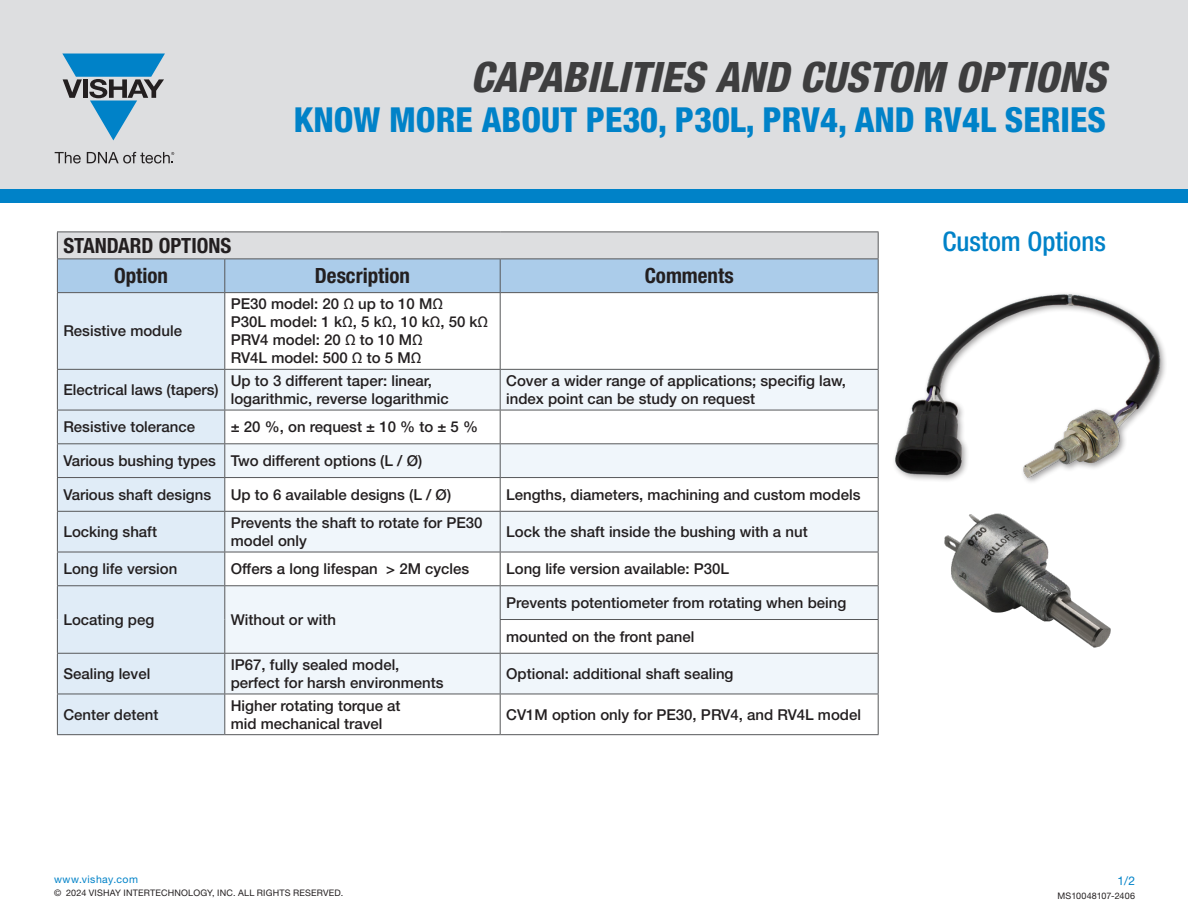
<style>
.page{position:relative;width:1188px;height:918px;background:#fff}
.page>*{position:absolute;margin:0;border:0;box-sizing:border-box;transform-origin:0 0}
.t1{font:italic 800 condensed 42px "Helvetica Neue LT Std";color:#3e3e3f}
.t2{font:800 condensed 34.5px "Helvetica Neue LT Std";color:#0082c8}
.t3{font:500 condensed 27px "Helvetica Neue LT Std";color:#0082c8}
.Table_Title{font:700 condensed 21px "Helvetica Neue LT Std";color:#231f20}
.Table_Body{font:500 15px/18px "Helvetica Neue LT Std";color:#231f20}
.t4{font:12px "Helvetica Neue LT Std";color:#0082c8}
.t5{font:10.5px "Helvetica Neue LT Std";letter-spacing:.045em;color:#0082c8}
.t6{font:9px "Helvetica Neue LT Std";letter-spacing:.02em;color:#231f20}
</style>
<div class="page">
<div style="left:0;top:0;width:1188px;height:189px;background:#dddee0"></div>
<div style="left:0;top:189px;width:1188px;height:13px;background:#0082c8"></div>
<svg style="left:55px;top:152px;width:26px;height:11px"></svg>
<svg style="left:87px;top:152px;width:87px;height:11px"></svg>
<svg style="left:62px;top:54px;width:103px;height:86px"></svg>
<div style="left:58px;top:293px;width:166px;height:441px;background:#e0ecf7"></div>
<svg style="left:225px;top:370px;width:653px;height:324px;fill:#f0f6fb"></svg>
<hr style="left:57px;top:293px;width:1px;height:76px;background:#57585a">
<hr style="left:224px;top:293px;width:1px;height:76px;background:#57585a">
<hr style="left:500px;top:293px;width:1px;height:76px;background:#57585a">
<hr style="left:878px;top:293px;width:1px;height:76px;background:#57585a">
<hr style="left:57px;top:370px;width:1px;height:40px;background:#57585a">
<hr style="left:224px;top:370px;width:1px;height:40px;background:#57585a">
<hr style="left:500px;top:370px;width:1px;height:40px;background:#57585a">
<hr style="left:878px;top:370px;width:1px;height:40px;background:#57585a">
<hr style="left:57px;top:410px;width:1px;height:33px;background:#57585a">
<hr style="left:224px;top:410px;width:1px;height:33px;background:#57585a">
<hr style="left:500px;top:410px;width:1px;height:33px;background:#57585a">
<hr style="left:878px;top:410px;width:1px;height:33px;background:#57585a">
<hr style="left:57px;top:444px;width:1px;height:33px;background:#57585a">
<hr style="left:224px;top:444px;width:1px;height:33px;background:#57585a">
<hr style="left:500px;top:444px;width:1px;height:33px;background:#57585a">
<hr style="left:878px;top:444px;width:1px;height:33px;background:#57585a">
<hr style="left:57px;top:478px;width:1px;height:33px;background:#57585a">
<hr style="left:224px;top:478px;width:1px;height:33px;background:#57585a">
<hr style="left:500px;top:478px;width:1px;height:33px;background:#57585a">
<hr style="left:878px;top:478px;width:1px;height:33px;background:#57585a">
<hr style="left:57px;top:512px;width:1px;height:40px;background:#57585a">
<hr style="left:224px;top:512px;width:1px;height:40px;background:#57585a">
<hr style="left:500px;top:512px;width:1px;height:40px;background:#57585a">
<hr style="left:878px;top:512px;width:1px;height:40px;background:#57585a">
<hr style="left:57px;top:552px;width:1px;height:33px;background:#57585a">
<hr style="left:224px;top:552px;width:1px;height:33px;background:#57585a">
<hr style="left:500px;top:552px;width:1px;height:33px;background:#57585a">
<hr style="left:878px;top:552px;width:1px;height:33px;background:#57585a">
<hr style="left:57px;top:586px;width:1px;height:34px;background:#57585a">
<hr style="left:224px;top:586px;width:1px;height:34px;background:#57585a">
<hr style="left:500px;top:586px;width:1px;height:33px;background:#57585a">
<hr style="left:878px;top:586px;width:1px;height:33px;background:#57585a">
<hr style="left:57px;top:620px;width:1px;height:33px;background:#57585a">
<hr style="left:224px;top:620px;width:1px;height:33px;background:#57585a">
<hr style="left:500px;top:620px;width:1px;height:33px;background:#57585a">
<hr style="left:878px;top:620px;width:1px;height:33px;background:#57585a">
<hr style="left:57px;top:654px;width:1px;height:40px;background:#57585a">
<hr style="left:224px;top:654px;width:1px;height:40px;background:#57585a">
<hr style="left:500px;top:654px;width:1px;height:40px;background:#57585a">
<hr style="left:878px;top:654px;width:1px;height:40px;background:#57585a">
<hr style="left:57px;top:694px;width:1px;height:40px;background:#57585a">
<hr style="left:224px;top:694px;width:1px;height:40px;background:#57585a">
<hr style="left:500px;top:694px;width:1px;height:40px;background:#57585a">
<hr style="left:878px;top:694px;width:1px;height:40px;background:#57585a">
<svg style="left:57px;top:232px;width:822px;height:61px;background:#bed0e2"></svg>
<hr style="left:225px;top:259px;width:275px;height:1px;background:#57585a">
<hr style="left:224px;top:259px;width:1px;height:33px;background:#57585a">
<hr style="left:500px;top:259px;width:379px;height:1px;background:#57585a">
<hr style="left:500px;top:259px;width:1px;height:33px;background:#57585a">
<hr style="left:878px;top:259px;width:1px;height:33px;background:#57585a">
<hr style="left:225px;top:292px;width:275px;height:1px;background:#57585a">
<hr style="left:500px;top:292px;width:379px;height:1px;background:#57585a">
<hr style="left:500px;top:369px;width:379px;height:1px;background:#57585a">
<hr style="left:500px;top:410px;width:379px;height:1px;background:#57585a">
<hr style="left:500px;top:443px;width:379px;height:1px;background:#57585a">
<hr style="left:500px;top:477px;width:379px;height:1px;background:#57585a">
<hr style="left:500px;top:511px;width:379px;height:1px;background:#57585a">
<hr style="left:500px;top:552px;width:379px;height:1px;background:#57585a">
<hr style="left:500px;top:585px;width:379px;height:1px;background:#57585a">
<hr style="left:500px;top:619px;width:379px;height:1px;background:#57585a">
<hr style="left:500px;top:653px;width:379px;height:1px;background:#57585a">
<hr style="left:500px;top:694px;width:379px;height:1px;background:#57585a">
<hr style="left:500px;top:734px;width:379px;height:1px;background:#57585a">
<hr style="left:57px;top:369px;width:168px;height:1px;background:#57585a">
<hr style="left:57px;top:410px;width:168px;height:1px;background:#57585a">
<hr style="left:57px;top:443px;width:168px;height:1px;background:#57585a">
<hr style="left:57px;top:477px;width:168px;height:1px;background:#57585a">
<hr style="left:57px;top:511px;width:168px;height:1px;background:#57585a">
<hr style="left:57px;top:552px;width:168px;height:1px;background:#57585a">
<hr style="left:57px;top:585px;width:168px;height:1px;background:#57585a">
<hr style="left:57px;top:653px;width:168px;height:1px;background:#57585a">
<hr style="left:57px;top:694px;width:168px;height:1px;background:#57585a">
<hr style="left:57px;top:734px;width:168px;height:1px;background:#57585a">
<hr style="left:225px;top:369px;width:275px;height:1px;background:#57585a">
<hr style="left:225px;top:410px;width:275px;height:1px;background:#57585a">
<hr style="left:225px;top:443px;width:275px;height:1px;background:#57585a">
<hr style="left:225px;top:477px;width:275px;height:1px;background:#57585a">
<hr style="left:225px;top:511px;width:275px;height:1px;background:#57585a">
<hr style="left:225px;top:552px;width:275px;height:1px;background:#57585a">
<hr style="left:225px;top:585px;width:275px;height:1px;background:#57585a">
<hr style="left:225px;top:653px;width:275px;height:1px;background:#57585a">
<hr style="left:225px;top:694px;width:275px;height:1px;background:#57585a">
<hr style="left:225px;top:734px;width:275px;height:1px;background:#57585a">
<img style="left:894px;top:293px;width:269px;height:188px">
<img style="left:944px;top:513px;width:167px;height:135px">
<h1 class="t1" style="left:470px;top:51px;width:637px">CAPABILITIES AND CUSTOM OPTIONS</h1>
<h2 class="t2" style="left:294px;top:98px;width:814px">KNOW MORE ABOUT PE30, P30L, PRV4, AND RV4L SERIES</h2>
<p class="Table_Title" style="left:63px;top:233px;width:170px">STANDARD OPTIONS</p>
<p class="Table_Title" style="left:114px;top:263px;width:56px">Option</p>
<p class="Table_Title" style="left:315px;top:263px;width:97px">Description</p>
<p class="Table_Title" style="left:645px;top:263px;width:90px">Comments</p>
<p class="Table_Body" style="left:63px;top:322px;width:120px">Resistive module</p>
<p class="Table_Body" style="left:231px;top:295px;width:214px">PE30 model: 20 Ω up to 10 MΩ</p>
<p class="Table_Body" style="left:231px;top:313px;width:259px">P30L model: 1 kΩ, 5 kΩ, 10 kΩ, 50 kΩ</p>
<p class="Table_Body" style="left:231px;top:331px;width:193px">PRV4 model: 20 Ω to 10 MΩ</p>
<p class="Table_Body" style="left:231px;top:349px;width:192px">RV4L model: 500 Ω to 5 MΩ</p>
<p class="Table_Body" style="left:63px;top:381px;width:157px">Electrical laws (tapers)</p>
<p class="Table_Body" style="left:231px;top:372px;width:219px">Up to 3 different taper: linear, logarithmic, reverse logarithmic</p>
<p class="Table_Body" style="left:506px;top:372px;width:341px">Cover a wider range of applications; specifig law, index point can be study on request</p>
<p class="Table_Body" style="left:63px;top:418px;width:133px">Resistive tolerance</p>
<p class="Table_Body" style="left:231px;top:418px;width:249px">± 20 %, on request ± 10 % to ± 5 %</p>
<p class="Table_Body" style="left:63px;top:452px;width:154px">Various bushing types</p>
<p class="Table_Body" style="left:231px;top:452px;width:193px">Two different options (L / Ø)</p>
<p class="Table_Body" style="left:63px;top:485px;width:149px">Various shaft designs</p>
<p class="Table_Body" style="left:231px;top:485px;width:222px">Up to 6 available designs (L / Ø)</p>
<p class="Table_Body" style="left:506px;top:485px;width:356px">Lengths, diameters, machining and custom models</p>
<p class="Table_Body" style="left:63px;top:523px;width:95px">Locking shaft</p>
<p class="Table_Body" style="left:231px;top:514px;width:253px">Prevents the shaft to rotate for PE30 model only</p>
<p class="Table_Body" style="left:506px;top:523px;width:303px">Lock the shaft inside the bushing with a nut</p>
<p class="Table_Body" style="left:63px;top:560px;width:115px">Long life version</p>
<p class="Table_Body" style="left:231px;top:560px;width:240px">Offers a long lifespan &gt; 2M cycles</p>
<p class="Table_Body" style="left:506px;top:560px;width:224px">Long life version available: P30L</p>
<p class="Table_Body" style="left:63px;top:610px;width:92px">Locating peg</p>
<p class="Table_Body" style="left:231px;top:610px;width:107px">Without or with</p>
<p class="Table_Body" style="left:506px;top:594px;width:342px">Prevents potentiometer from rotating when being</p>
<p class="Table_Body" style="left:506px;top:627px;width:190px">mounted on the front panel</p>
<p class="Table_Body" style="left:63px;top:664px;width:88px">Sealing level</p>
<p class="Table_Body" style="left:231px;top:655px;width:214px">IP67, fully sealed model, perfect for harsh environments</p>
<p class="Table_Body" style="left:506px;top:664px;width:229px">Optional: additional shaft sealing</p>
<p class="Table_Body" style="left:63px;top:705px;width:97px">Center detent</p>
<p class="Table_Body" style="left:231px;top:696px;width:171px">Higher rotating torque at mid mechanical travel</p>
<p class="Table_Body" style="left:506px;top:705px;width:356px">CV1M option only for PE30, PRV4, and RV4L model</p>
<p class="t5" style="left:54px;top:873px;width:86px">www.vishay.com</p>
<p class="t6" style="left:54px;top:888px;width:291px">© 2024 VISHAY INTERTECHNOLOGY, INC. ALL RIGHTS RESERVED.</p>
<p class="t3" style="left:942px;top:225px;width:165px">Custom Options</p>
<p class="t4" style="left:1118px;top:873px;width:19px">1/2</p>
<p class="t6" style="left:1058px;top:891px;width:79px">MS10048107-2406</p>
</div>
